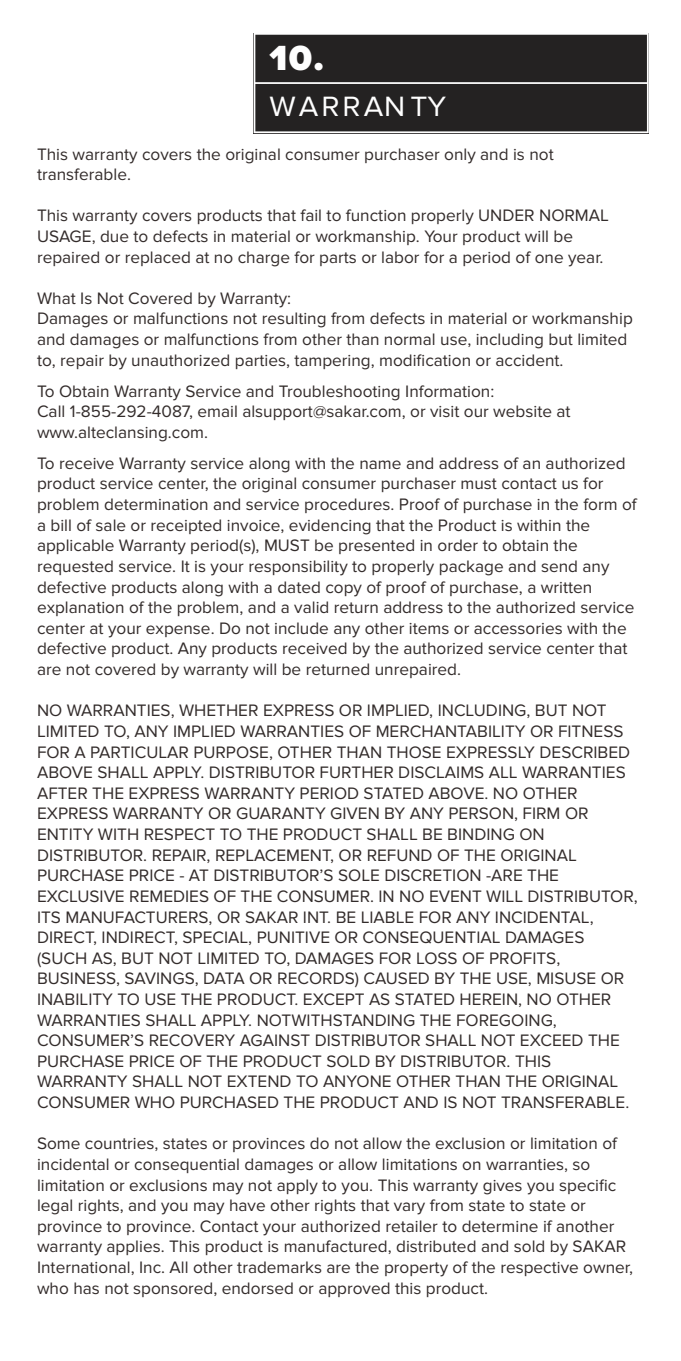
<style>
.page{position:relative;width:681px;height:1361px;background:#fff}
.page>*{position:absolute;margin:0;border:0;box-sizing:border-box;transform-origin:0 0}
.t1{font:900 36.4px "Proxima Nova";color:#fefefe}
.t2{font:28.8px "Proxima Nova";letter-spacing:.105em;color:#fefefe}
.t3{font:17.2px/20.8px "Proxima Nova";color:#332c2b}
</style>
<div class="page">
<div style="left:253px;top:33px;width:394px;height:100px;background:#242222"></div>
<h1 class="t1" style="left:269px;top:41px;width:56px">10.</h1>
<h2 class="t2" style="left:269px;top:93px;width:178px">WARRANTY</h2>
<p class="t3" style="left:37px;top:144px;width:518px">This warranty covers the original consumer purchaser only and is not transferable.</p>
<p class="t3" style="left:37px;top:206px;width:573px">This warranty covers products that fail to function properly UNDER NORMAL<br>USAGE, due to defects in material or workmanship. Your product will be repaired or replaced at no charge for parts or labor for a period of one year.</p>
<p class="t3" style="left:37px;top:288px;width:597px">What Is Not Covered by Warranty:<br>Damages or malfunctions not resulting from defects in material or workmanship and damages or malfunctions from other than normal use, including but limited to, repair by unauthorized parties, tampering, modification or accident.</p>
<p class="t3" style="left:37px;top:381px;width:535px">To Obtain Warranty Service and Troubleshooting Information:<br>Call 1-855-292-4087, email alsupport@sakar.com, or visit our website at www.alteclansing.com.</p>
<p class="t3" style="left:37px;top:453px;width:601px">To receive Warranty service along with the name and address of an authorized product service center, the original consumer purchaser must contact us for problem determination and service procedures. Proof of purchase in the form of a bill of sale or receipted invoice, evidencing that the Product is within the applicable Warranty period(s), MUST be presented in order to obtain the requested service. It is your responsibility to properly package and send any defective products along with a dated copy of proof of purchase, a written explanation of the problem, and a valid return address to the authorized service center at your expense. Do not include any other items or accessories with the defective product. Any products received by the authorized service center that are not covered by warranty will be returned unrepaired.</p>
<p class="t3" style="left:37px;top:701px;width:602px">NO WARRANTIES, WHETHER EXPRESS OR IMPLIED, INCLUDING, BUT NOT LIMITED TO, ANY IMPLIED WARRANTIES OF MERCHANTABILITY OR FITNESS FOR A PARTICULAR PURPOSE, OTHER THAN THOSE EXPRESSLY DESCRIBED ABOVE SHALL APPLY. DISTRIBUTOR FURTHER DISCLAIMS ALL WARRANTIES AFTER THE EXPRESS WARRANTY PERIOD STATED ABOVE. NO OTHER EXPRESS WARRANTY OR GUARANTY GIVEN BY ANY PERSON, FIRM OR ENTITY WITH RESPECT TO THE PRODUCT SHALL BE BINDING ON DISTRIBUTOR. REPAIR, REPLACEMENT, OR REFUND OF THE ORIGINAL PURCHASE PRICE - AT DISTRIBUTOR’S SOLE DISCRETION -ARE THE EXCLUSIVE REMEDIES OF THE CONSUMER. IN NO EVENT WILL DISTRIBUTOR, ITS MANUFACTURERS, OR SAKAR INT. BE LIABLE FOR ANY INCIDENTAL, DIRECT, INDIRECT, SPECIAL, PUNITIVE OR CONSEQUENTIAL DAMAGES (SUCH AS, BUT NOT LIMITED TO, DAMAGES FOR LOSS OF PROFITS, BUSINESS, SAVINGS, DATA OR RECORDS) CAUSED BY THE USE, MISUSE OR INABILITY TO USE THE PRODUCT. EXCEPT AS STATED HEREIN, NO OTHER WARRANTIES SHALL APPLY. NOTWITHSTANDING THE FOREGOING, CONSUMER’S RECOVERY AGAINST DISTRIBUTOR SHALL NOT EXCEED THE PURCHASE PRICE OF THE PRODUCT SOLD BY DISTRIBUTOR. THIS WARRANTY SHALL NOT EXTEND TO ANYONE OTHER THAN THE ORIGINAL CONSUMER WHO PURCHASED THE PRODUCT AND IS NOT TRANSFERABLE.</p>
<p class="t3" style="left:37px;top:1134px;width:597px">Some countries, states or provinces do not allow the exclusion or limitation of incidental or consequential damages or allow limitations on warranties, so limitation or exclusions may not apply to you. This warranty gives you specific legal rights, and you may have other rights that vary from state to state or province to province. Contact your authorized retailer to determine if another warranty applies. This product is manufactured, distributed and sold by SAKAR International, Inc. All other trademarks are the property of the respective owner, who has not sponsored, endorsed or approved this product.</p>
</div>
